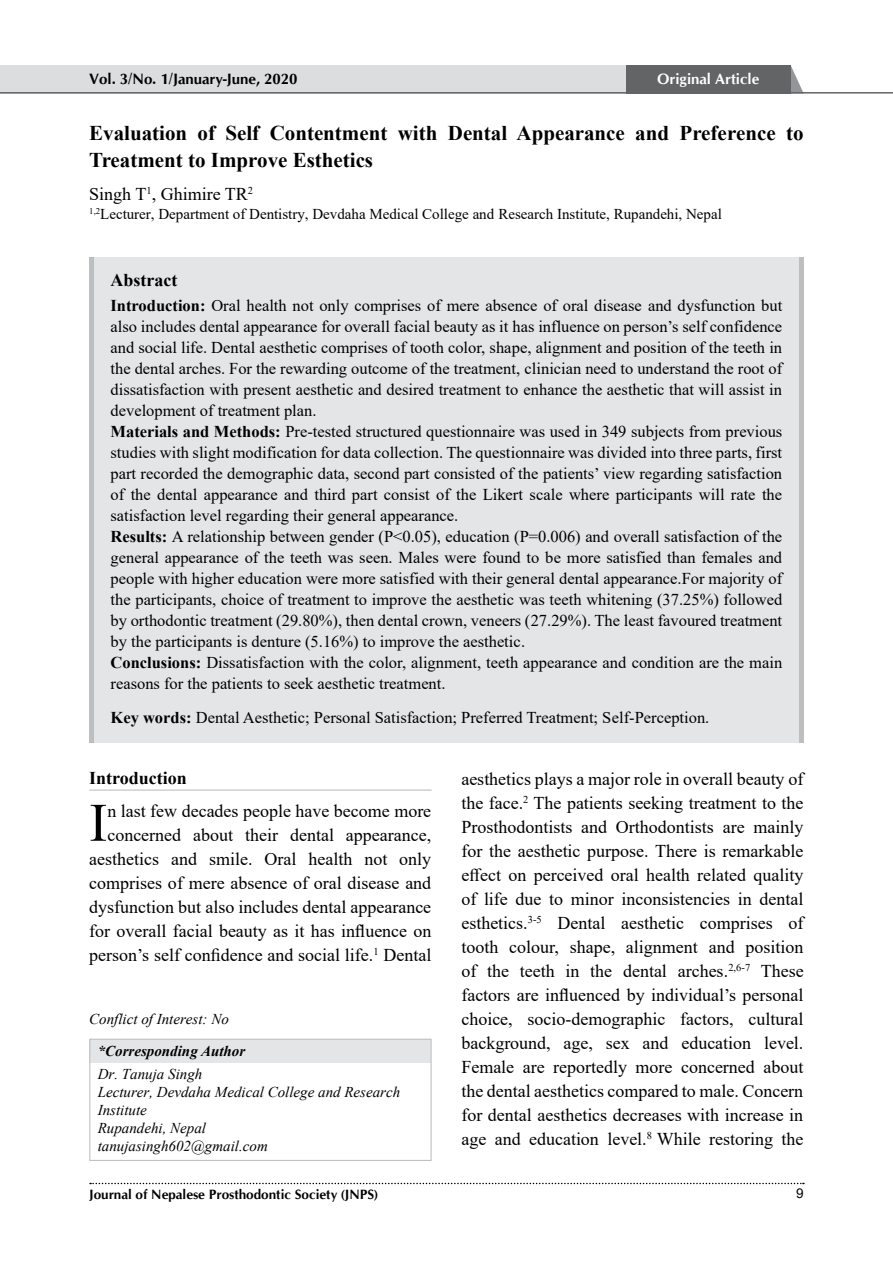
<style>
.page{position:relative;width:893px;height:1263px;background:#fff}
.page>*{position:absolute;margin:0;border:0;box-sizing:border-box;transform-origin:0 0}
.t1{font:54.3px "Times New Roman";color:#000}
.t2{font:700 21px/27px "Times New Roman";color:#000}
.t3{font:18px/24px "Times New Roman";color:#000;text-align:right}
.t4{font:700 18px "Times New Roman";color:#000}
.t5{font:16.5px/21px "Times New Roman";color:#000}
.t6{font:italic 15px/18px "Times New Roman";color:#000}
.t7{font:15px "Times New Roman";color:#000}
.t8{font:700 15px "CG Omega";color:#000}
.t9{font:italic 700 15px "Times New Roman";color:#000}
.t10{font:700 15px "CG Omega";color:#fff}
.t11{font:700 13.5px "CG Omega";color:#000}
.t12{font:13.5px "Arial";color:#000}
.s1{font-weight:700}
</style>
<div class="page">
<div style="left:0;top:65px;width:627px;height:29px;background:#dcddde"></div>
<svg style="left:790px;top:65px;width:13px;height:27px"></svg>
<div style="left:626px;top:65px;width:164px;height:29px;background:#636466"></div>
<hr style="left:0;top:92px;width:893px;height:2px;background:#636466">
<svg style="left:90px;top:1183px;width:714px;height:1px"></svg>
<div style="left:89px;top:257px;width:715px;height:486px;background:#e4e5e6"></div>
<div style="left:89px;top:257px;width:5px;height:486px;background:#bcbec0"></div>
<div style="left:799px;top:257px;width:5px;height:486px;background:#bcbec0"></div>
<div style="left:90px;top:1039px;width:341px;height:24px;background:#e4e5e6"></div>
<div style="left:89px;top:1039px;width:343px;height:122px;border:1px solid #bcbec0"></div>
<hr style="left:89px;top:789px;width:343px;height:2px;background:#cdcfd0">
<p class="t8" style="left:89px;top:70px;width:210px">Vol. 3/No. 1/January-June, 2020</p>
<p class="t10" style="left:657px;top:70px;width:104px">Original Article</p>
<p class="t2" style="left:89px;top:120px;width:716px">Evaluation of Self Contentment with Dental Appearance and Preference to<br>Treatment to Improve Esthetics</p>
<p class="t3" style="left:89px;top:182px;width:165px">Singh T<sup>1</sup>, Ghimire TR<sup>2</sup></p>
<p class="t7" style="left:89px;top:206px;width:634px"><sup>1,2</sup>Lecturer, Department of Dentistry, Devdaha Medical College and Research Institute, Rupandehi, Nepal</p>
<p class="t4" style="left:111px;top:270px;width:68px">Abstract</p>
<p class="t5" style="left:111px;top:295px;width:673px"><span class="s1">Introduction:</span> Oral health not only comprises of mere absence of oral disease and dysfunction but also includes dental appearance for overall facial beauty as it has influence on person’s self confidence and social life. Dental aesthetic comprises of tooth color, shape, alignment and position of the teeth in the dental arches. For the rewarding outcome of the treatment, clinician need to understand the root of dissatisfaction with present aesthetic and desired treatment to enhance the aesthetic that will assist in development of treatment plan.<br><span class="s1">Materials and Methods:</span> Pre-tested structured questionnaire was used in 349 subjects from previous studies with slight modification for data collection. The questionnaire was divided into three parts, first part recorded the demographic data, second part consisted of the patients’ view regarding satisfaction of the dental appearance and third part consist of the Likert scale where participants will rate the satisfaction level regarding their general appearance.<br><span class="s1">Results:</span> A relationship between gender (P&lt;0.05), education (P=0.006) and overall satisfaction of the general appearance of the teeth was seen. Males were found to be more satisfied than females and people with higher education were more satisfied with their general dental appearance.For majority of the participants, choice of treatment to improve the aesthetic was teeth whitening (37.25%) followed by orthodontic treatment (29.80%), then dental crown, veneers (27.29%). The least favoured treatment by the participants is denture (5.16%) to improve the aesthetic.<br><span class="s1">Conclusions:</span> Dissatisfaction with the color, alignment, teeth appearance and condition are the main reasons for the patients to seek aesthetic treatment.</p>
<p class="t5" style="left:111px;top:707px;width:600px"><span class="s1">Key words:</span> Dental Aesthetic; Personal Satisfaction; Preferred Treatment; Self-Perception.</p>
<p class="t4" style="left:89px;top:768px;width:99px">Introduction</p>
<h1 class="t1" style="left:89px;top:792px;width:20px">I</h1>
<p class="t3" style="left:89px;top:799px;width:344px">n last few decades people have become more concerned about their dental appearance, aesthetics and smile. Oral health not only comprises of mere absence of oral disease and dysfunction but also includes dental appearance for overall facial beauty as it has influence on person’s self confidence and social life.<sup>1</sup> Dental</p>
<p class="t6" style="left:89px;top:1010px;width:141px">Conflict of Interest: No</p>
<p class="t9" style="left:98px;top:1043px;width:149px">*Corresponding Author</p>
<p class="t6" style="left:98px;top:1065px;width:304px">Dr. Tanuja Singh<br>Lecturer, Devdaha Medical College and Research<br>Institute<br>Rupandehi, Nepal<br>tanujasingh602@gmail.com</p>
<p class="t3" style="left:461px;top:766px;width:344px;text-align:justify">aesthetics plays a major role in overall beauty of the face.<sup>2</sup> The patients seeking treatment to the Prosthodontists and Orthodontists are mainly for the aesthetic purpose. There is remarkable effect on perceived oral health related quality of life due to minor inconsistencies in dental esthetics.<sup>3-5</sup> Dental aesthetic comprises of tooth colour, shape, alignment and position of the teeth in the dental arches.<sup>2,6-7</sup> These factors are influenced by individual’s personal choice, socio-demographic factors, cultural background, age, sex and education level.<br>Female are reportedly more concerned about the dental aesthetics compared to male. Concern for dental aesthetics decreases with increase in age and education level.<sup>8</sup> While restoring the</p>
<p class="t11" style="left:89px;top:1186px;width:290px">Journal of Nepalese Prosthodontic Society (JNPS)</p>
<p class="t12" style="left:796px;top:1186px;width:9px">9</p>
</div>
